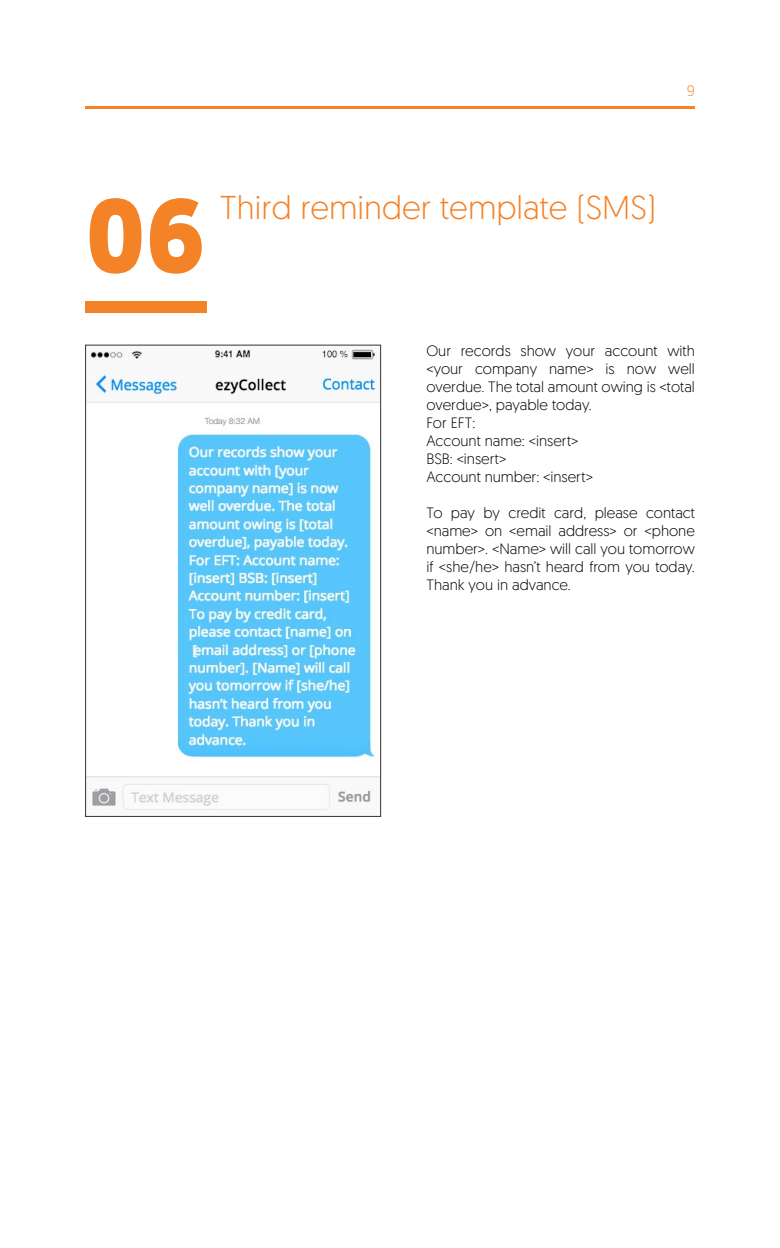
<style>
.page{position:relative;width:780px;height:1248px;background:#fff}
.page>*{position:absolute;margin:0;border:0;box-sizing:border-box;transform-origin:0 0}
.t1{font:700 104px "Geomanist";color:#f48227}
.t2{font:300 33px "Geomanist";color:#f48227}
.t3{font:300 15px/18px "Geomanist";color:#000}
.t4{font:300 15px "Geomanist";color:#f48227}
</style>
<div class="page">
<hr style="left:85px;top:106px;width:609px;height:3px;background:#f48227">
<div style="left:85px;top:301px;width:121px;height:11px;background:#f48227"></div>
<img style="left:87px;top:347px;width:292px;height:463px">
<div style="left:85px;top:344px;width:296px;height:472px;border:1px solid #333"></div>
<p class="t4" style="left:686px;top:81px;width:10px">9</p>
<h1 class="t1" style="left:85px;top:166px;width:122px">06</h1>
<h2 class="t2" style="left:220px;top:186px;width:437px">Third reminder template (SMS)</h2>
<p class="t3" style="left:426px;top:341px;width:270px">Our records show your account with &lt;your company name&gt; is now well overdue. The total amount owing is &lt;total overdue&gt;, payable today.<br>For EFT:<br>Account name: &lt;insert&gt;<br>BSB: &lt;insert&gt;<br>Account number: &lt;insert&gt;</p>
<p class="t3" style="left:426px;top:503px;width:270px;text-align:justify">To pay by credit card, please contact &lt;name&gt; on &lt;email address&gt; or &lt;phone number&gt;. &lt;Name&gt; will call you tomorrow if &lt;she/he&gt; hasn’t heard from you today.<br>Thank you in advance.</p>
</div>
